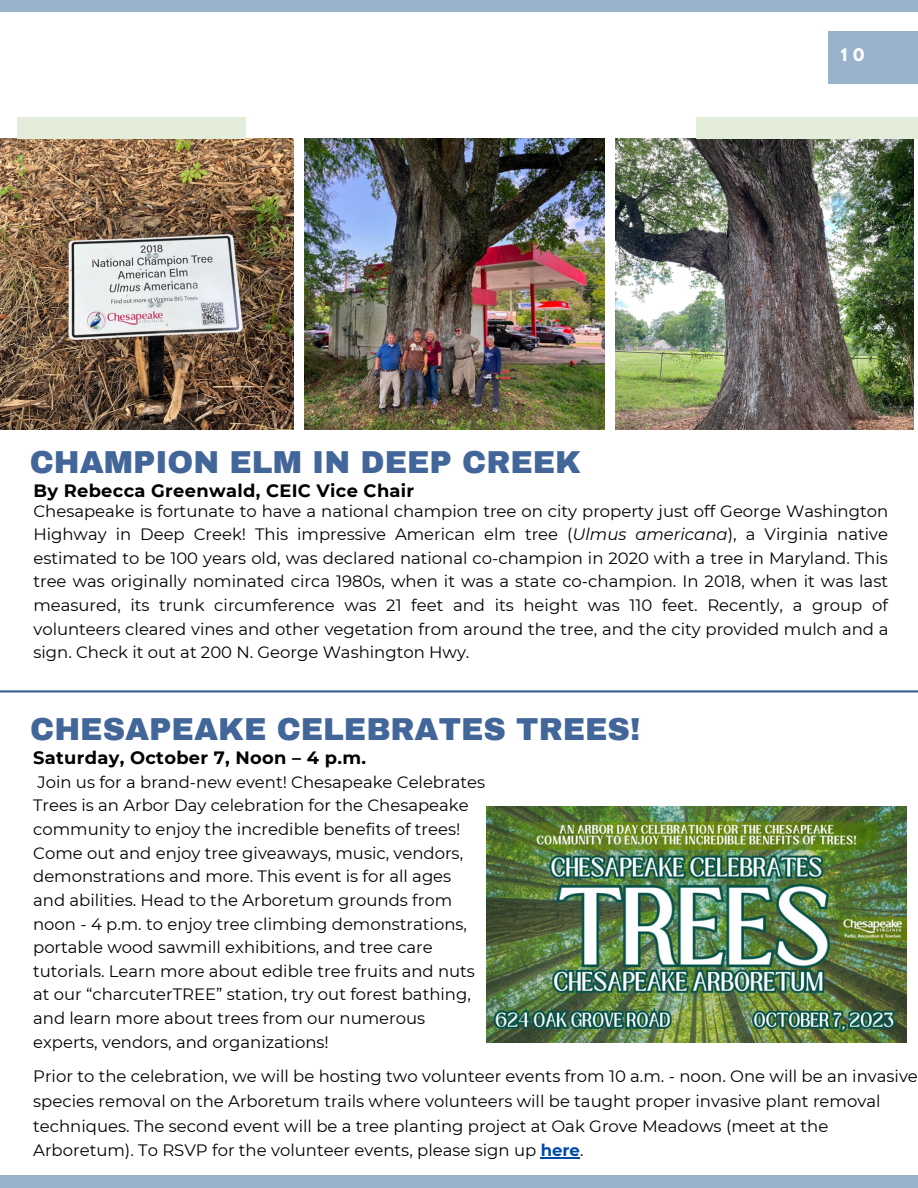
<style>
.page{position:relative;width:918px;height:1188px;background:#fff}
.page>*{position:absolute;margin:0;border:0;box-sizing:border-box;transform-origin:0 0}
.t1{font:900 31.05px "Archivo";color:#426699}
.t2{font:700 17.85px "Montserrat";letter-spacing:.015em;color:#000}
.t3{font:16.5px/23.7px "Montserrat";color:#000}
.t4{font:700 15.45px "League Spartan";color:#fff}
.s1{font-style:italic}
.s2{font-weight:700;color:#004aad}
</style>
<div class="page">
<img style="left:305px;top:139px;width:299px;height:291px">
<img style="left:0;top:139px;width:294px;height:291px">
<img style="left:615px;top:139px;width:298px;height:291px">
<div style="left:0;top:0;width:918px;height:12px;background:#9ab3cc"></div>
<div style="left:0;top:1175px;width:918px;height:13px;background:#9ab3cc"></div>
<div style="left:828px;top:32px;width:90px;height:52px;background:#9ab3cc"></div>
<div style="left:18px;top:117px;width:228px;height:22px;background:#e3edd9"></div>
<div style="left:696px;top:117px;width:222px;height:22px;background:#e3edd9"></div>
<img style="left:487px;top:806px;width:419px;height:236px">
<hr style="left:541px;top:1158px;width:39px;height:1px;background:#004aad">
<hr style="left:0;top:690px;width:918px;height:3px;background:#426699">
<p class="t1" style="left:30px;top:445px;width:553px">CHAMPION ELM IN DEEP CREEK</p>
<p class="t2" style="left:33px;top:480px;width:382px">By Rebecca Greenwald, CEIC Vice Chair</p>
<p class="t4" style="left:841px;top:47px;width:25px">1 0</p>
<p class="t3" style="left:33px;top:499px;width:857px;text-align:justify">Chesapeake is fortunate to have a national champion tree on city property just off George Washington Highway in Deep Creek! This impressive American elm tree (<span class="s1">Ulmus americana</span>), a Virginia native estimated to be 100 years old, was declared national co-champion in 2020 with a tree in Maryland. This tree was originally nominated circa 1980s, when it was a state co-champion. In 2018, when it was last measured, its trunk circumference was 21 feet and its height was 110 feet. Recently, a group of volunteers cleared vines and other vegetation from around the tree, and the city provided mulch and a sign. Check it out at 200 N. George Washington Hwy.</p>
<p class="t1" style="left:30px;top:712px;width:612px">CHESAPEAKE CELEBRATES TREES!</p>
<p class="t3" style="left:33px;top:770px;width:453px">Join us for a brand-new event! Chesapeake Celebrates Trees is an Arbor Day celebration for the Chesapeake community to enjoy the incredible benefits of trees!<br>Come out and enjoy tree giveaways, music, vendors, demonstrations and more. This event is for all ages and abilities. Head to the Arboretum grounds from noon - 4 p.m. to enjoy tree climbing demonstrations, portable wood sawmill exhibitions, and tree care tutorials. Learn more about edible tree fruits and nuts at our “charcuterTREE” station, try out forest bathing, and learn more about trees from our numerous experts, vendors, and organizations!</p>
<p class="t2" style="left:33px;top:747px;width:334px">Saturday, October 7, Noon – 4 p.m.</p>
<p class="t3" style="left:33px;top:1064px;width:886px;line-height:24.8px">Prior to the celebration, we will be hosting two volunteer events from 10 a.m. - noon. One will be an invasive species removal on the Arboretum trails where volunteers will be taught proper invasive plant removal techniques. The second event will be a tree planting project at Oak Grove Meadows (meet at the Arboretum). To RSVP for the volunteer events, please sign up <span class="s2">here</span>.</p>
</div>
